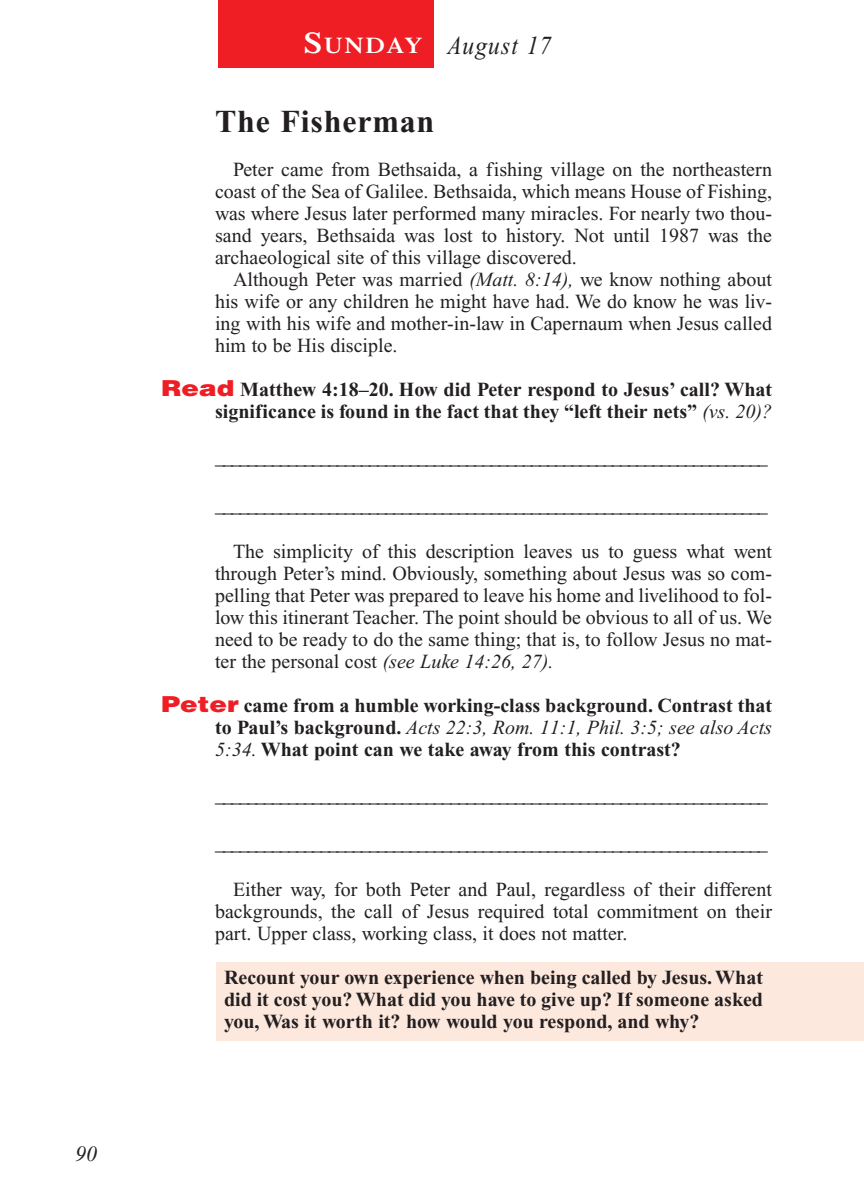
<style>
.page{position:relative;width:864px;height:1188px;background:#fff}
.page>*{position:absolute;margin:0;border:0;box-sizing:border-box;transform-origin:0 0}
.t1{font:700 32px "Times New Roman";letter-spacing:.025em;color:#231f20}
.t2{font:italic 26px "Times New Roman";letter-spacing:.05em;color:#231f20;scale:.9 1}
.t3{font:italic 22px "Times New Roman";color:#231f20}
.t4{font:20px/22px "Times New Roman";color:#231f20;text-align:justify}
.t5{font:700 20px/22px "Times New Roman";color:#231f20;text-align:justify}
.t6{font:italic 20px "Times New Roman";color:#231f20}
.s1{font-family:"Times";font-weight:600;font-style:normal;font-size:30px;color:#fff}
.s2{font-family:"Times";font-weight:600;font-style:normal;font-size:22.4px;color:#fff}
.s3{font-style:italic}
.s4{font-family:"Helvetica";font-weight:900;font-size:22px;color:#ee1e24}
.s5{font-weight:400;font-style:italic}
</style>
<div class="page">
<div style="left:216px;top:962px;width:648px;height:78px;background:#fde8dd"></div>
<div style="left:219px;top:0;width:215px;height:68px;background:#ee1e24"></div>
<p class="t3" style="left:75px;top:1146px;width:23px">90</p>
<h2 class="t2" style="left:304px;top:36px;width:277px"><span class="s1">S</span><span class="s2">UNDAY</span> August 17</h2>
<h1 class="t1" style="left:215px;top:111px;width:221px">The Fisherman</h1>
<p class="t4" style="left:215px;top:160px;width:559px;text-indent:18px">Peter came from Bethsaida, a fishing village on the northeastern coast of the Sea of Galilee. Bethsaida, which means House of Fishing, was where Jesus later performed many miracles. For nearly two thou&shy;sand years, Bethsaida was lost to history. Not until 1987 was the archaeological site of this village discovered.</p>
<p class="t4" style="left:215px;top:270px;width:558px;text-indent:18px">Although Peter was married <span class="s3">(Matt. 8:14),</span> we know nothing about his wife or any children he might have had. We do know he was liv&shy;ing with his wife and mother-in-law in Capernaum when Jesus called him to be His disciple.</p>
<p class="t5" style="left:161px;top:381px;width:613px;text-align:right"><span class="s4">Read</span> Matthew 4:18–20. How did Peter respond to Jesus’ call? What significance is found in the fact that they “left their nets” <span class="s5">(vs. 20)?</span></p>
<p class="t6" style="left:215px;top:450px;width:554px">____________________________________________________________________</p>
<p class="t6" style="left:215px;top:498px;width:554px">____________________________________________________________________</p>
<p class="t4" style="left:215px;top:542px;width:558px;text-indent:18px">The simplicity of this description leaves us to guess what went through Peter’s mind. Obviously, something about Jesus was so com&shy;pelling that Peter was prepared to leave his home and livelihood to fol&shy;low this itinerant Teacher. The point should be obvious to all of us. We need to be ready to do the same thing; that is, to follow Jesus no mat&shy;ter the personal cost <span class="s3">(see Luke 14:26, 27).</span></p>
<p class="t5" style="left:215px;top:697px;width:559px;text-indent:-54px"><span class="s4">Peter</span> came from a humble working-class background. Contrast that to Paul’s background. <span class="s5">Acts 22:3, Rom. 11:1, Phil. 3:5; see also Acts 5:34.</span> What point can we take away from this contrast?</p>
<p class="t6" style="left:215px;top:788px;width:554px">____________________________________________________________________</p>
<p class="t6" style="left:215px;top:836px;width:554px">____________________________________________________________________</p>
<p class="t4" style="left:215px;top:880px;width:559px;text-indent:18px">Either way, for both Peter and Paul, regardless of their different backgrounds, the call of Jesus required total commitment on their part. Upper class, working class, it does not matter.</p>
<p class="t5" style="left:224px;top:969px;width:540px">Recount your own experience when being called by Jesus. What did it cost you? What did you have to give up? If someone asked you, Was it worth it? how would you respond, and why?</p>
</div>
